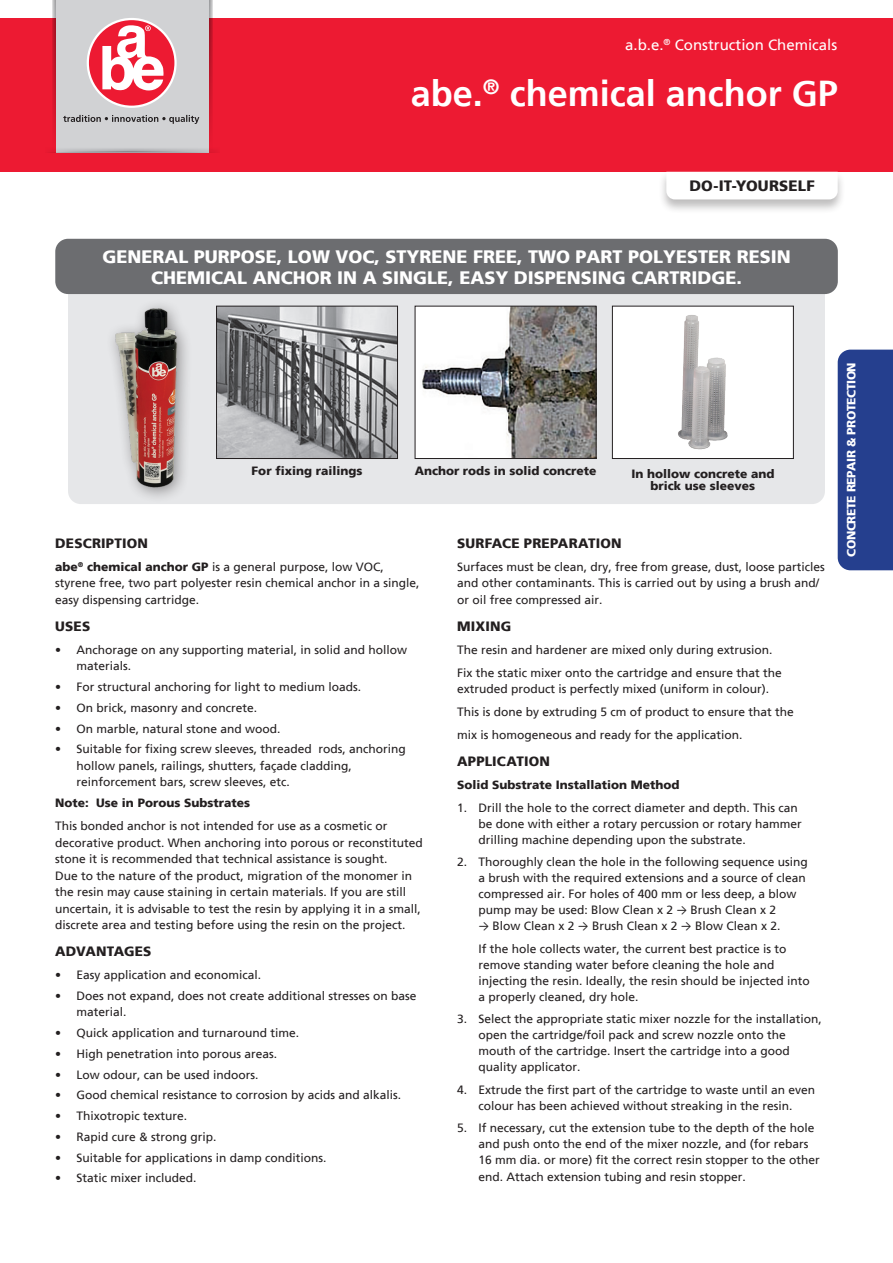
<style>
.page{position:relative;width:893px;height:1263px;background:#fff}
.page>*{position:absolute;margin:0;border:0;box-sizing:border-box;transform-origin:0 0}
.Product_name{font:700 36px "Frutiger LT";color:#fff}
.Subheading_-_grey_ba{font:900 18px/21px "Frutiger LT";color:#fff;text-align:center}
.t1{font:15px "Frutiger LT";color:#fff}
.t2{font:900 15px "Frutiger LT";letter-spacing:.01em;color:#231f20}
.t3{font:900 13.5px "Frutiger LT";letter-spacing:.01em;color:#231f20}
.t4{font:12px/16.5px "Frutiger LT";color:#231f20}
.Image_Captions{font:900 12px/12px "Frutiger LT";color:#231f20;text-align:center}
.t5{font:900 12px "Frutiger LT";letter-spacing:-.03em;color:#fff}
.s1{font-weight:900}
.s2{font-family:"Calibri"}
</style>
<div class="page">
<div style="left:0;top:19px;width:893px;height:153px;background:#ed1a32"></div>
<svg style="left:52px;top:0;width:160px;height:136px"></svg>
<div style="left:56px;top:0;width:153px;height:153px;background:#d1d2d4"></div>
<svg style="left:48px;top:148px;width:168px;height:5px"></svg>
<svg style="left:88px;top:19px;width:88px;height:88px;background:#ee3348"></svg>
<div style="left:87px;top:18px;width:90px;height:90px;border:2px solid #fff;border-radius:50%"></div>
<svg style="left:102px;top:25px;width:62px;height:66px;background:#f696a1"></svg>
<svg style="left:63px;top:115px;width:136px;height:9px"></svg>
<div style="left:68px;top:294px;width:757px;height:210px;background:#e6e7e9"></div>
<div style="left:55px;top:239px;width:783px;height:55px;background:#6c6d70;border-radius:13px"></div>
<div style="left:838px;top:350px;width:55px;height:220px;background:#253f8e"></div>
<div style="left:658px;top:170px;width:188px;height:44px;background:#231f20;opacity:.3"></div>
<svg style="left:666px;top:172px;width:172px;height:27px"></svg>
<div style="left:612px;top:306px;width:181px;height:152px;background:#fff"></div>
<img style="left:678px;top:315px;width:50px;height:135px">
<div style="left:612px;top:306px;width:182px;height:153px;border:1px solid #231f20"></div>
<img style="left:417px;top:308px;width:177px;height:149px">
<div style="left:415px;top:306px;width:181px;height:153px;border:1px solid #231f20"></div>
<img style="left:218px;top:308px;width:178px;height:149px">
<div style="left:216px;top:306px;width:182px;height:153px;border:1px solid #231f20"></div>
<div style="left:106px;top:298px;width:87px;height:205px;background:#231f20;opacity:.48"></div>
<img style="left:108px;top:306px;width:87px;height:184px">
<p class="t1" style="left:625px;top:36px;width:214px">a.b.e.<sup>®</sup> Construction Chemicals</p>
<p class="Product_name" style="left:411px;top:72px;width:428px">abe.<sup>®</sup> chemical anchor GP</p>
<p class="t2" style="left:689px;top:177px;width:127px">DO-IT-YOURSELF</p>
<p class="Subheading_-_grey_ba" style="left:102px;top:246px;width:690px">GENERAL PURPOSE, LOW VOC, STYRENE FREE, TWO PART POLYESTER RESIN<br>CHEMICAL ANCHOR IN A SINGLE, EASY DISPENSING CARTRIDGE.</p>
<p class="Image_Captions" style="left:252px;top:465px;width:112px">For fixing railings</p>
<p class="Image_Captions" style="left:415px;top:465px;width:183px">Anchor rods in solid concrete</p>
<p class="Image_Captions" style="left:631px;top:467px;width:145px">In hollow concrete and brick use sleeves</p>
<p class="t3" style="left:55px;top:535px;width:94px">DESCRIPTION</p>
<p class="t4" style="left:55px;top:559px;width:366px"><span class="s1">abe</span><sup>®</sup> <span class="s1">chemical anchor GP</span> is a general purpose, low VOC, styrene free, two part polyester resin chemical anchor in a single, easy dispensing cartridge.</p>
<p class="t3" style="left:55px;top:618px;width:36px">USES</p>
<p class="t4" style="left:77px;top:642px;width:332px;text-indent:-21px">• Anchorage on any supporting material, in solid and hollow materials.</p>
<p class="t4" style="left:55px;top:679px;width:307px">• For structural anchoring for light to medium loads.</p>
<p class="t4" style="left:55px;top:700px;width:203px">• On brick, masonry and concrete.</p>
<p class="t4" style="left:55px;top:720px;width:227px">• On marble, natural stone and wood.</p>
<p class="t4" style="left:77px;top:741px;width:331px;text-indent:-21px">• Suitable for fixing screw sleeves, threaded rods, anchoring hollow panels, railings, shutters, façade cladding, reinforcement bars, screw sleeves, etc.</p>
<p class="Image_Captions" style="left:55px;top:797px;width:196px">Note: Use in Porous Substrates</p>
<p class="t4" style="left:55px;top:818px;width:369px">This bonded anchor is not intended for use as a cosmetic or decorative product. When anchoring into porous or reconstituted stone it is recommended that technical assistance is sought.<br>Due to the nature of the product, migration of the monomer in the resin may cause staining in certain materials. If you are still uncertain, it is advisable to test the resin by applying it in a small, discrete area and testing before using the resin on the project.</p>
<p class="t3" style="left:55px;top:943px;width:98px">ADVANTAGES</p>
<p class="t4" style="left:55px;top:967px;width:207px">• Easy application and economical.</p>
<p class="t4" style="left:77px;top:987px;width:342px;text-indent:-21px">• Does not expand, does not create additional stresses on base material.</p>
<p class="t4" style="left:55px;top:1025px;width:245px">• Quick application and turnaround time.</p>
<p class="t4" style="left:55px;top:1045px;width:223px">• High penetration into porous areas.</p>
<p class="t4" style="left:55px;top:1066px;width:205px">• Low odour, can be used indoors.</p>
<p class="t4" style="left:55px;top:1087px;width:347px">• Good chemical resistance to corrosion by acids and alkalis.</p>
<p class="t4" style="left:55px;top:1108px;width:133px">• Thixotropic texture.</p>
<p class="t4" style="left:55px;top:1128px;width:163px">• Rapid cure &amp; strong grip.</p>
<p class="t4" style="left:55px;top:1149px;width:273px">• Suitable for applications in damp conditions.</p>
<p class="t4" style="left:55px;top:1170px;width:143px">• Static mixer included.</p>
<p class="t3" style="left:457px;top:535px;width:166px">SURFACE PREPARATION</p>
<p class="t4" style="left:457px;top:559px;width:369px">Surfaces must be clean, dry, free from grease, dust, loose particles and other contaminants. This is carried out by using a brush and/ or oil free compressed air.</p>
<p class="t3" style="left:457px;top:618px;width:56px">MIXING</p>
<p class="t4" style="left:457px;top:642px;width:317px">The resin and hardener are mixed only during extrusion.</p>
<p class="t4" style="left:457px;top:664px;width:326px">Fix the static mixer onto the cartridge and ensure that the extruded product is perfectly mixed (uniform in colour).</p>
<p class="t4" style="left:457px;top:704px;width:338px">This is done by extruding 5 cm of product to ensure that the</p>
<p class="t4" style="left:457px;top:727px;width:287px">mix is homogeneous and ready for the application.</p>
<p class="t3" style="left:457px;top:753px;width:94px">APPLICATION</p>
<p class="Image_Captions" style="left:457px;top:779px;width:224px">Solid Substrate Installation Method</p>
<p class="t4" style="left:478px;top:799px;width:325px;line-height:16px;text-indent:-21px">1. Drill the hole to the correct diameter and depth. This can be done with either a rotary percussion or rotary hammer drilling machine depending upon the substrate.</p>
<p class="t4" style="left:478px;top:854px;width:331px;line-height:16px;text-indent:-21px">2. Thoroughly clean the hole in the following sequence using a brush with the required extensions and a source of clean compressed air. For holes of 400 mm or less deep, a blow pump may be used: Blow Clean x 2 <span class="s2">→</span> Brush Clean x 2</p>
<p class="t4" style="left:478px;top:918px;width:304px"><span class="s2">→</span> Blow Clean x 2 <span class="s2">→</span> Brush Clean x 2 <span class="s2">→</span> Blow Clean x 2.</p>
<p class="t4" style="left:478px;top:940px;width:333px;line-height:16px">If the hole collects water, the current best practice is to remove standing water before cleaning the hole and injecting the resin. Ideally, the resin should be injected into a properly cleaned, dry hole.</p>
<p class="t4" style="left:478px;top:1011px;width:345px;line-height:16px;text-indent:-21px">3. Select the appropriate static mixer nozzle for the installation, open the cartridge/foil pack and screw nozzle onto the mouth of the cartridge. Insert the cartridge into a good quality applicator.</p>
<p class="t4" style="left:457px;top:1082px;width:360px;line-height:16px;text-align:center">4. Extrude the first part of the cartridge to waste until an even colour has been achieved without streaking in the resin.</p>
<p class="t4" style="left:478px;top:1120px;width:343px;line-height:16px;text-indent:-21px">5. If necessary, cut the extension tube to the depth of the hole and push onto the end of the mixer nozzle, and (for rebars 16 mm dia. or more) fit the correct resin stopper to the other end. Attach extension tubing and resin stopper.</p>
<p class="t5" style="left:844px;top:557px;width:196px;rotate:-90deg">CONCRETE REPAIR &amp; PROTECTION</p>
</div>
